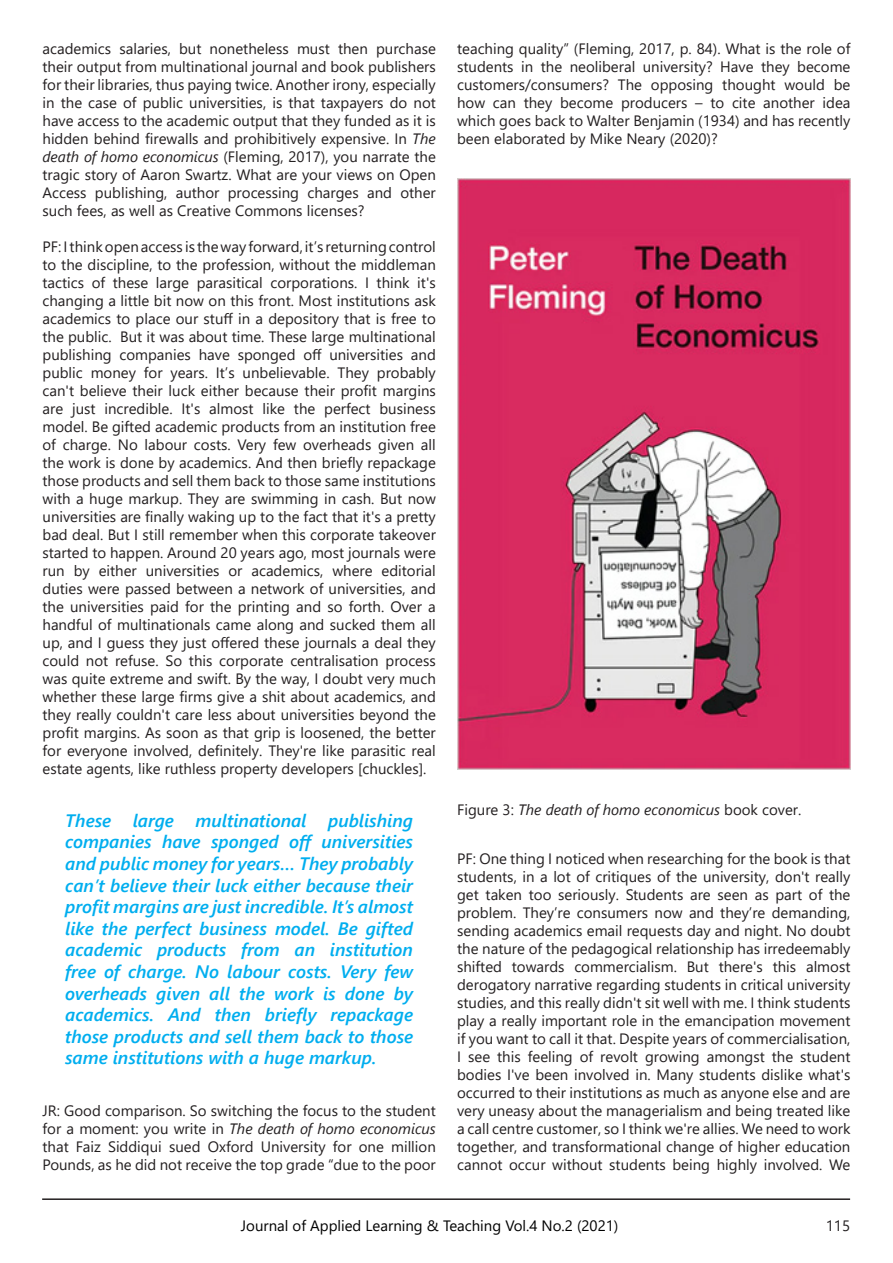
<style>
.page{position:relative;width:893px;height:1263px;background:#fff}
.page>*{position:absolute;margin:0;border:0;box-sizing:border-box;transform-origin:0 0}
.t1{font:italic 600 18px/21.6px "Segoe UI";color:#00aeef;text-align:justify}
.t2{font:15px/18px "Segoe UI";color:#231f20;text-align:justify}
.t3{font:15px "Segoe UI";color:#000}
.t4{font:italic 15px "Segoe UI";color:#231f20}
.s1{font-style:italic}
.s2{font-style:normal}
</style>
<div class="page">
<hr style="left:42px;top:1198px;width:808px;height:2px;background:#231f20">
<img style="left:457px;top:179px;width:393px;height:591px">
<p class="t2" style="left:43px;top:38px;width:395px">academics salaries, but nonetheless must then purchase their output from multinational journal and book publishers for their libraries, thus paying twice. Another irony, especially in the case of public universities, is that taxpayers do not have access to the academic output that they funded as it is hidden behind firewalls and prohibitively expensive. In <span class="s1">The death of homo economicus</span> (Fleming, 2017), you narrate the tragic story of Aaron Swartz. What are your views on Open Access publishing, author processing charges and other such fees, as well as Creative Commons licenses?</p>
<p class="t2" style="left:43px;top:236px;width:395px">PF: I think open access is the way forward, it’s returning control to the discipline, to the profession, without the middleman tactics of these large parasitical corporations. I think it's changing a little bit now on this front. Most institutions ask academics to place our stuff in a depository that is free to the public. But it was about time. These large multinational publishing companies have sponged off universities and public money for years. It’s unbelievable. They probably can't believe their luck either because their profit margins are just incredible. It's almost like the perfect business model. Be gifted academic products from an institution free of charge. No labour costs. Very few overheads given all the work is done by academics. And then briefly repackage those products and sell them back to those same institutions with a huge markup. They are swimming in cash. But now universities are finally waking up to the fact that it's a pretty bad deal. But I still remember when this corporate takeover started to happen. Around 20 years ago, most journals were run by either universities or academics, where editorial duties were passed between a network of universities, and the universities paid for the printing and so forth. Over a handful of multinationals came along and sucked them all up, and I guess they just offered these journals a deal they could not refuse. So this corporate centralisation process was quite extreme and swift. By the way, I doubt very much whether these large firms give a shit about academics, and they really couldn't care less about universities beyond the profit margins. As soon as that grip is loosened, the better for everyone involved, definitely. They're like parasitic real estate agents, like ruthless property developers [chuckles].</p>
<p class="t1" style="left:65px;top:807px;width:349px">These large multinational publishing companies have sponged off universities and public money for years… They probably can’t believe their luck either because their profit margins are just incredible. It’s almost like the perfect business model. Be gifted academic products from an institution free of charge. No labour costs. Very few overheads given all the work is done by academics. And then briefly repackage those products and sell them back to those same institutions with a huge markup.</p>
<p class="t2" style="left:43px;top:1100px;width:395px">JR: Good comparison. So switching the focus to the student for a moment: you write in <span class="s1">The death of homo economicus </span>that Faiz Siddiqui sued Oxford University for one million Pounds, as he did not receive the top grade “due to the poor</p>
<p class="t2" style="left:457px;top:38px;width:395px">teaching quality” (Fleming, 2017, p. 84). What is the role of students in the neoliberal university? Have they become customers/consumers? The opposing thought would be how can they become producers – to cite another idea which goes back to Walter Benjamin (1934) and has recently been elaborated by Mike Neary (2020)?</p>
<p class="t4" style="left:457px;top:795px;width:346px"><span class="s2">Figure 3:</span> The death of homo economicus <span class="s2">book cover.</span></p>
<p class="t2" style="left:457px;top:848px;width:395px">PF: One thing I noticed when researching for the book is that students, in a lot of critiques of the university, don't really get taken too seriously. Students are seen as part of the problem. They’re consumers now and they’re demanding, sending academics email requests day and night. No doubt the nature of the pedagogical relationship has irredeemably shifted towards commercialism. But there's this almost derogatory narrative regarding students in critical university studies, and this really didn't sit well with me. I think students play a really important role in the emancipation movement if you want to call it that. Despite years of commercialisation, I see this feeling of revolt growing amongst the student bodies I've been involved in. Many students dislike what's occurred to their institutions as much as anyone else and are very uneasy about the managerialism and being treated like a call centre customer, so I think we're allies. We need to work together, and transformational change of higher education cannot occur without students being highly involved. We</p>
<p class="t3" style="left:241px;top:1211px;width:379px">Journal of Applied Learning &amp; Teaching Vol.4 No.2 (2021)</p>
<p class="t2" style="left:826px;top:1215px;width:26px">115</p>
</div>
